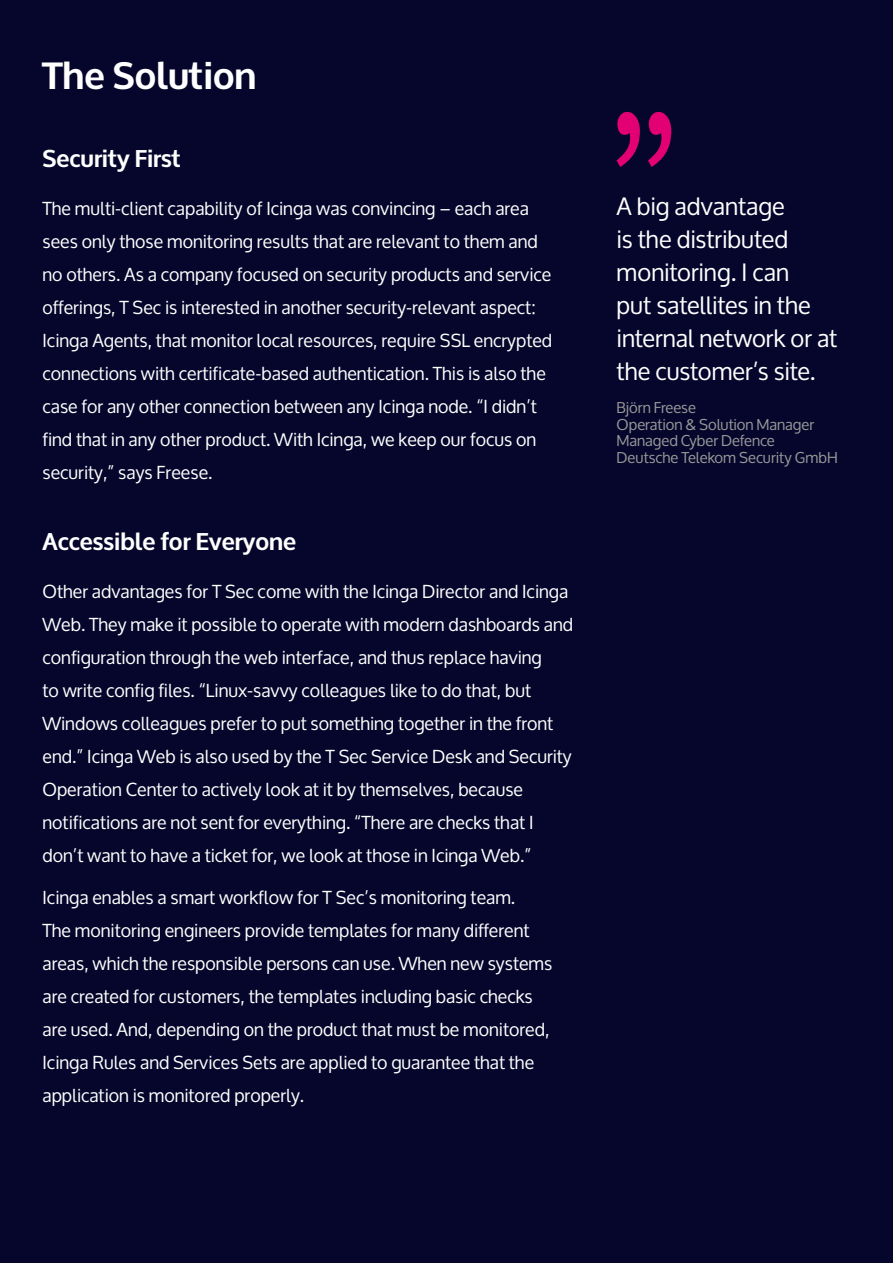
<style>
.page{position:relative;width:893px;height:1263px;background:#06062c}
.page>*{position:absolute;margin:0;border:0;box-sizing:border-box;transform-origin:0 0}
.t1{font:700 37.5px "Oxygen";color:#fff}
.t2{font:24px/33px "Oxygen";color:#fff}
.t3{font:700 24px "Oxygen";color:#fff}
.t4{font:18px/33px "Oxygen";color:#fff}
.t5{font:15px/16.5px "Oxygen";color:#999}
</style>
<div class="page">
<svg style="left:617px;top:112px;width:54px;height:55px"></svg>
<h1 class="t1" style="left:43px;top:52px;width:215px">The Solution</h1>
<h2 class="t3" style="left:43px;top:143px;width:140px">Security First</h2>
<p class="t4" style="left:43px;top:192px;width:511px">The multi-client capability of Icinga was convincing – each area sees only those monitoring results that are relevant to them and no others. As a company focused on security products and service offerings, T Sec is interested in another security-relevant aspect:<br>Icinga Agents, that monitor local resources, require SSL encrypted connections with certificate-based authentication. This is also the case for any other connection between any Icinga node. “I didn’t find that in any other product. With Icinga, we keep our focus on security,” says Freese.</p>
<h2 class="t3" style="left:43px;top:527px;width:255px">Accessible for Everyone</h2>
<p class="t4" style="left:43px;top:575px;width:532px">Other advantages for T Sec come with the Icinga Director and Icinga Web. They make it possible to operate with modern dashboards and configuration through the web interface, and thus replace having<br>to write config files. “Linux-savvy colleagues like to do that, but Windows colleagues prefer to put something together in the front end.” Icinga Web is also used by the T Sec Service Desk and Security Operation Center to actively look at it by themselves, because notifications are not sent for everything. “There are checks that I don’t want to have a ticket for, we look at those in Icinga Web.”</p>
<p class="t4" style="left:43px;top:881px;width:511px">Icinga enables a smart workflow for T Sec’s monitoring team.<br>The monitoring engineers provide templates for many different areas, which the responsible persons can use. When new systems are created for customers, the templates including basic checks are used. And, depending on the product that must be monitored, Icinga Rules and Services Sets are applied to guarantee that the application is monitored properly.</p>
<h2 class="t2" style="left:617px;top:190px;width:222px">A big advantage<br>is the distributed monitoring. I can<br>put satellites in the internal network or at the customer’s site.</h2>
<p class="t5" style="left:617px;top:400px;width:223px">Björn Freese<br>Operation &amp; Solution Manager<br>Managed Cyber Defence<br>Deutsche Telekom Security GmbH</p>
</div>
